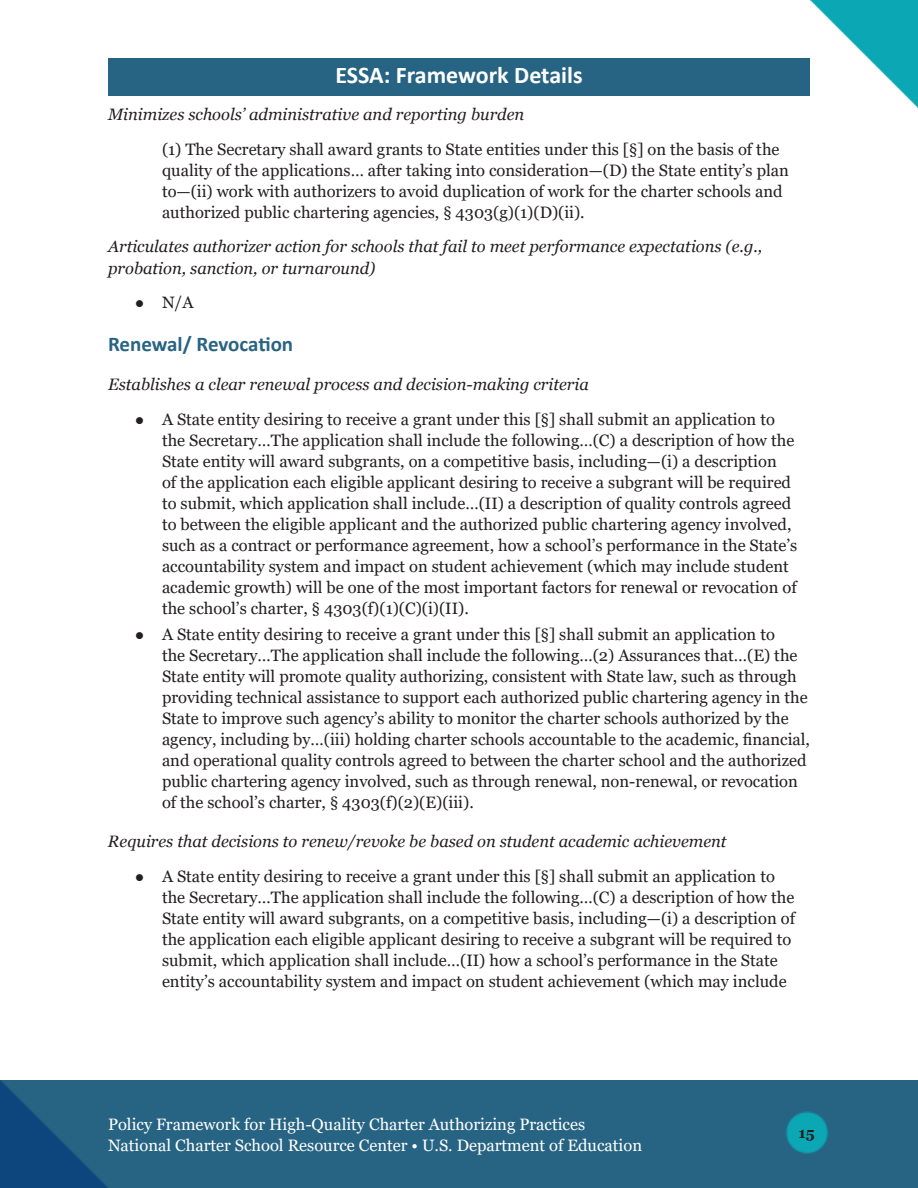
<style>
.page{position:relative;width:918px;height:1188px;background:#fff}
.page>*{position:absolute;margin:0;border:0;box-sizing:border-box;transform-origin:0 0}
.t1{font:700 24px "Calibri";color:#fff}
.t2{font:700 21px "Calibri";letter-spacing:-.005em;color:#276483}
.Body_Indent{font:16.5px/21px "Georgia";color:#231f20}
.Paragraph_Body{font:italic 16.5px/21px "Georgia";color:#231f20}
.t3{font:16.5px/21px "Georgia";color:#fff}
.t4{font:700 15px "Georgia";color:#231f20}
</style>
<div class="page">
<img style="left:0;top:1080px;width:918px;height:108px">
<img style="left:810px;top:0;width:108px;height:108px">
<div style="left:108px;top:58px;width:702px;height:37px;background:#276483"></div>
<h1 class="t1" style="left:335px;top:58px;width:249px">ESSA: Framework Details</h1>
<p class="Paragraph_Body" style="left:108px;top:104px;width:418px">Minimizes schools’ administrative and reporting burden</p>
<p class="Body_Indent" style="left:162px;top:139px;width:628px">(1) The Secretary shall award grants to State entities under this [§] on the basis of the quality of the applications… after taking into consideration—(D) the State entity’s plan to—(ii) work with authorizers to avoid duplication of work for the charter schools and authorized public chartering agencies, § 4303(g)(1)(D)(ii).</p>
<p class="Paragraph_Body" style="left:108px;top:236px;width:656px">Articulates authorizer action for schools that fail to meet performance expectations (e.g., probation, sanction, or turnaround)</p>
<p class="Body_Indent" style="left:162px;top:292px;width:33px">N/A</p>
<h5 class="t2" style="left:108px;top:330px;width:187px">Renewal/ Revocation</h5>
<p class="Paragraph_Body" style="left:108px;top:374px;width:482px">Establishes a clear renewal process and decision-making criteria</p>
<p class="Body_Indent" style="left:162px;top:409px;width:637px">A State entity desiring to receive a grant under this [§] shall submit an application to the Secretary…The application shall include the following…(C) a description of how the State entity will award subgrants, on a competitive basis, including—(i) a description<br>of the application each eligible applicant desiring to receive a subgrant will be required to submit, which application shall include…(II) a description of quality controls agreed to between the eligible applicant and the authorized public chartering agency involved, such as a contract or performance agreement, how a school’s performance in the State’s accountability system and impact on student achievement (which may include student academic growth) will be one of the most important factors for renewal or revocation of the school’s charter, § 4303(f)(1)(C)(i)(II).</p>
<p class="Body_Indent" style="left:162px;top:625px;width:650px">A State entity desiring to receive a grant under this [§] shall submit an application to<br>the Secretary…The application shall include the following…(2) Assurances that…(E) the State entity will promote quality authorizing, consistent with State law, such as through providing technical assistance to support each authorized public chartering agency in the State to improve such agency’s ability to monitor the charter schools authorized by the agency, including by…(iii) holding charter schools accountable to the academic, financial, and operational quality controls agreed to between the charter school and the authorized public chartering agency involved, such as through renewal, non-renewal, or revocation of the school’s charter, § 4303(f)(2)(E)(iii).</p>
<p class="Paragraph_Body" style="left:108px;top:831px;width:620px">Requires that decisions to renew/revoke be based on student academic achievement</p>
<p class="Body_Indent" style="left:162px;top:866px;width:635px">A State entity desiring to receive a grant under this [§] shall submit an application to the Secretary…The application shall include the following…(C) a description of how the State entity will award subgrants, on a competitive basis, including—(i) a description of the application each eligible applicant desiring to receive a subgrant will be required to submit, which application shall include…(II) how a school’s performance in the State entity’s accountability system and impact on student achievement (which may include</p>
<p class="t3" style="left:108px;top:1114px;width:536px">Policy Framework for High-Quality Charter Authorizing Practices<br>National Charter School Resource Center • U.S. Department of Education</p>
<p class="t4" style="left:799px;top:1123px;width:18px">15</p>
</div>
